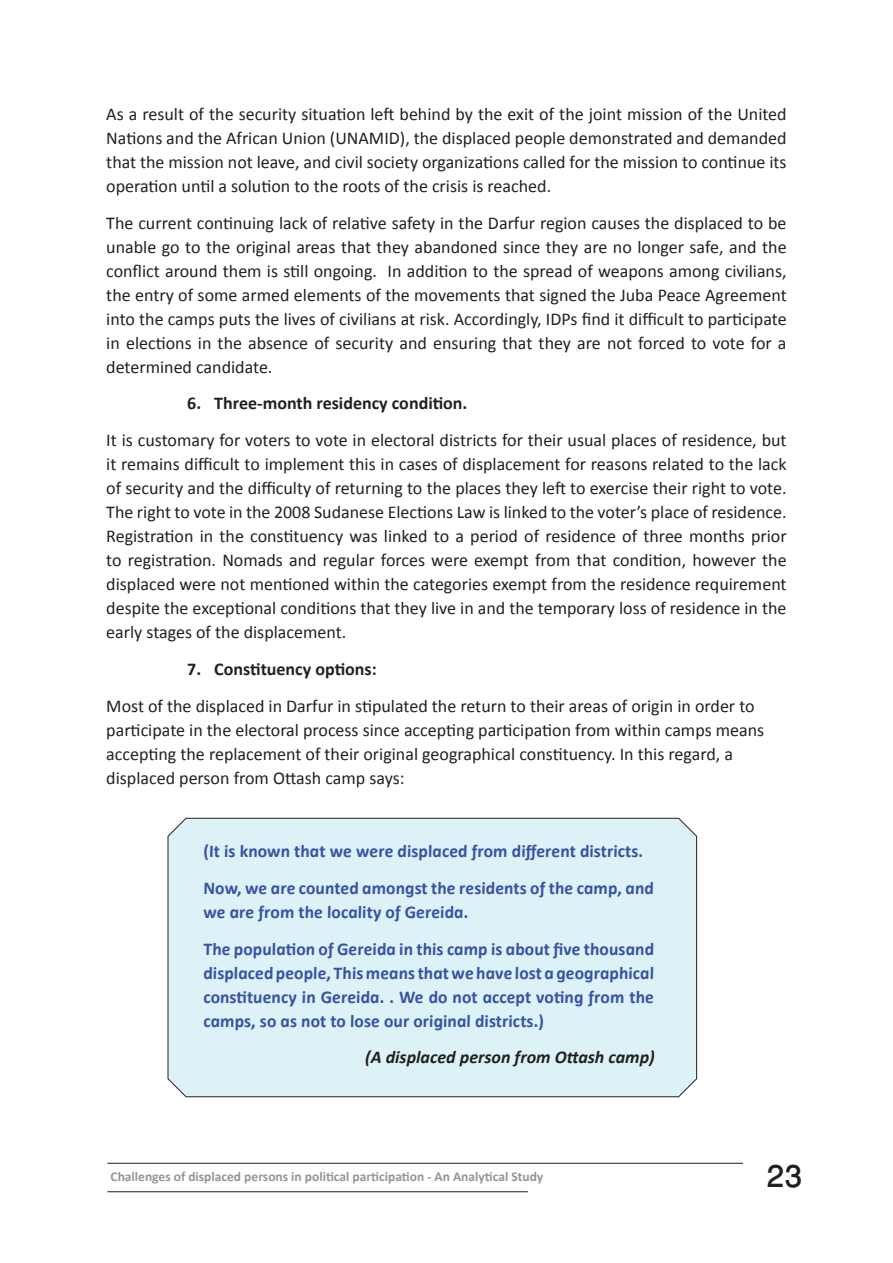
<style>
.page{position:relative;width:893px;height:1263px;background:#fff}
.page>*{position:absolute;margin:0;border:0;box-sizing:border-box;transform-origin:0 0}
.t1{font:500 43.5px "Win Soft Pro";color:#231f20}
.t2{font:18px/24px "Calibri";color:#231f20;text-align:justify}
.t3{font:italic 700 18px/36.8px "Calibri";color:#3853a3}
.t4{font:700 18px "Calibri";color:#231f20}
.t5{font:italic 700 18px "Calibri";color:#231f20}
.t6{font:700 13.5px "Calibri";color:#939598}
</style>
<div class="page">
<hr style="left:107px;top:1163px;width:636px;height:1px;background:#231f20">
<hr style="left:107px;top:1191px;width:421px;height:1px;background:#231f20">
<div style="left:167px;top:817px;width:530px;height:280px;background:#ddf2f7"></div>
<p class="t2" style="left:106px;top:102px;width:682px">As a result of the security situation left behind by the exit of the joint mission of the United Nations and the African Union (UNAMID), the displaced people demonstrated and demanded that the mission not leave, and civil society organizations called for the mission to continue its operation until a solution to the roots of the crisis is reached.</p>
<p class="t2" style="left:106px;top:211px;width:682px">The current continuing lack of relative safety in the Darfur region causes the displaced to be unable go to the original areas that they abandoned since they are no longer safe, and the conflict around them is still ongoing. In addition to the spread of weapons among civilians, the entry of some armed elements of the movements that signed the Juba Peace Agreement into the camps puts the lives of civilians at risk. Accordingly, IDPs find it difficult to participate in elections in the absence of security and ensuring that they are not forced to vote for a determined candidate.</p>
<p class="t4" style="left:187px;top:392px;width:282px">6. Three-month residency condition.</p>
<p class="t2" style="left:106px;top:428px;width:682px">It is customary for voters to vote in electoral districts for their usual places of residence, but it remains difficult to implement this in cases of displacement for reasons related to the lack of security and the difficulty of returning to the places they left to exercise their right to vote.<br>The right to vote in the 2008 Sudanese Elections Law is linked to the voter’s place of residence.<br>Registration in the constituency was linked to a period of residence of three months prior to registration. Nomads and regular forces were exempt from that condition, however the displaced were not mentioned within the categories exempt from the residence requirement despite the exceptional conditions that they live in and the temporary loss of residence in the early stages of the displacement.</p>
<p class="t4" style="left:187px;top:657px;width:191px">7. Constituency options:</p>
<p class="t2" style="left:106px;top:694px;width:659px;text-align:left">Most of the displaced in Darfur in stipulated the return to their areas of origin in order to participate in the electoral process since accepting participation from within camps means accepting the replacement of their original geographical constituency. In this regard, a displaced person from Ottash camp says:</p>
<p class="t3" style="left:204px;top:833px;width:456px">(Itisknown thatwe were displaced from differentdistricts.<br>Now,we are counted amongstthe residentsof the camp,and</p>
<p class="t3" style="left:204px;top:894px;width:456px">we are from the locality of Gereida.<br>The population of Gereida in thiscamp isaboutfive thousand</p>
<p class="t3" style="left:204px;top:961px;width:456px;line-height:24px;text-align:justify">displaced people,Thismeansthatwe have losta geographical constituency in Gereida..We do notacceptvoting from the camps,so asnotto lose ouroriginaldistricts.)</p>
<p class="t5" style="left:365px;top:1046px;width:291px">(A displaced person from Ottash camp)</p>
<p class="t6" style="left:111px;top:1168px;width:434px">Challenges of displaced persons in political participation - An Analytical Study</p>
<h1 class="t1" style="left:766px;top:1145px;width:37px">23</h1>
</div>
